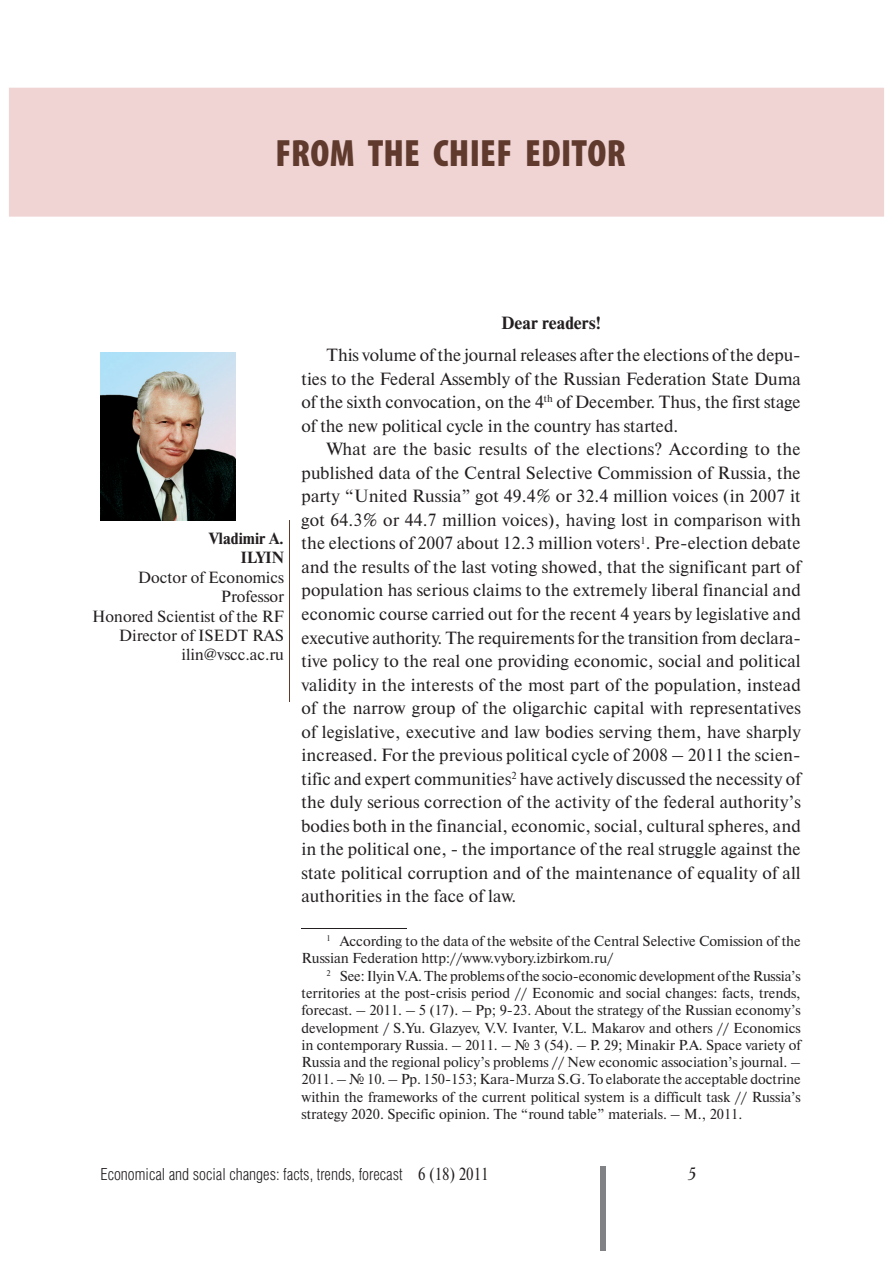
<style>
.page{position:relative;width:893px;height:1263px;background:#fff}
.page>*{position:absolute;margin:0;border:0;box-sizing:border-box;transform-origin:0 0}
.t1{font:900 condensed 38.25px "Myriad Pro";letter-spacing:.01em;color:#5f3a2d}
.t2{font:17.7px/23.5px "Newton C";letter-spacing:.005em;color:#231f20;text-align:justify}
.t3{font:700 17.7px "Newton C";color:#231f20}
.t4{font:italic 17.7px "Academy";color:#231f20}
.t5{font:300 16.65px "Helios Cond";color:#231f20}
.t6{font:16.2px/19.4px "Newton C";color:#231f20;text-align:right}
.t7{font:700 16.2px/19.4px "Newton C";color:#231f20;text-align:right}
.t8{font:14.4px/17.2px "Newton C";color:#231f20}
.s1{font-family:"Newton C";font-weight:400;font-size:17.7px}
</style>
<div class="page">
<hr style="left:301px;top:929px;width:106px;height:1px;background:#231f20">
<hr style="left:289px;top:520px;width:1px;height:181px;background:#5f3a2d">
<img style="left:101px;top:352px;width:134px;height:168px">
<div style="left:600px;top:1166px;width:6px;height:84px;background:#808285"></div>
<div style="left:9px;top:88px;width:875px;height:129px;background:#f0d4d4"></div>
<h1 class="t1" style="left:276px;top:131px;width:352px">FROM THE CHIEF EDITOR</h1>
<p class="t7" style="left:209px;top:530px;width:76px">Vladimir A.<br>ILYIN</p>
<p class="t6" style="left:92px;top:569px;width:193px">Doctor of Economics<br>Professor<br>Honored Scientist of the RF<br>Director of ISEDT RAS ilin@vscc.ac.ru</p>
<p class="t3" style="left:501px;top:317px;width:101px">Dear readers!</p>
<p class="t2" style="left:301px;top:345px;width:501px;text-indent:25px">This volume of the journal releases after the elections of the depu&shy;ties to the Federal Assembly of the Russian Federation State Duma of the sixth convocation, on the 4<sup>th</sup> of December. Thus, the first stage of the new political cycle in the country has started.</p>
<p class="t2" style="left:301px;top:439px;width:501px;text-indent:25px">What are the basic results of the elections? According to the published data of the Central Selective Commission of Russia, the party “United Russia” got 49.4% or 32.4 million voices (in 2007 it got 64.3% or 44.7 million voices), having lost in comparison with the elections of 2007 about 12.3 million voters<sup>1</sup>. Pre-election debate and the results of the last voting showed, that the significant part of population has serious claims to the extremely liberal financial and economic course carried out for the recent 4 years by legislative and executive authority. The requirements for the transition from declara&shy;tive policy to the real one providing economic, social and political validity in the interests of the most part of the population, instead of the narrow group of the oligarchic capital with representatives of legislative, executive and law bodies serving them, have sharply increased. For the previous political cycle of 2008 – 2011 the scien&shy;tific and expert communities<sup>2</sup> have actively discussed the necessity of the duly serious correction of the activity of the federal authority’s bodies both in the financial, economic, social, cultural spheres, and in the political one, - the importance of the real struggle against the state political corruption and of the maintenance of equality of all authorities in the face of law.</p>
<p class="t8" style="left:301px;top:934px;width:501px;text-indent:25px"><sup>1</sup> According to the data of the website of the Central Selective Comission of the<br>Russian Federation http://www.vybory.izbirkom.ru/</p>
<p class="t8" style="left:301px;top:968px;width:501px;text-align:justify;text-indent:25px"><sup>2</sup> See: Ilyin V.A. The problems of the socio-economic development of the Russia’s territories at the post-crisis period // Economic and social changes: facts, trends, forecast. – 2011. – 5 (17). – Pp; 9-23. About the strategy of the Russian economy’s development / S.Yu. Glazyev, V.V. Ivanter, V.L. Makarov and others // Economics in contemporary Russia. – 2011. – № 3 (54). – P. 29; Minakir P.A. Space variety of Russia and the regional policy’s problems // New economic association’s journal. – 2011. – № 10. – Pp. 150-153; Kara-Murza S.G. To elaborate the acceptable doctrine within the frameworks of the current political system is a difficult task // Russia’s strategy 2020. Specific opinion. The “round table” materials. – M., 2011.</p>
<p class="t5" style="left:101px;top:1168px;width:389px">Economical and social changes: facts, trends, forecast <span class="s1">6 (18) 2011</span></p>
<p class="t4" style="left:688px;top:1166px;width:10px">5</p>
</div>
